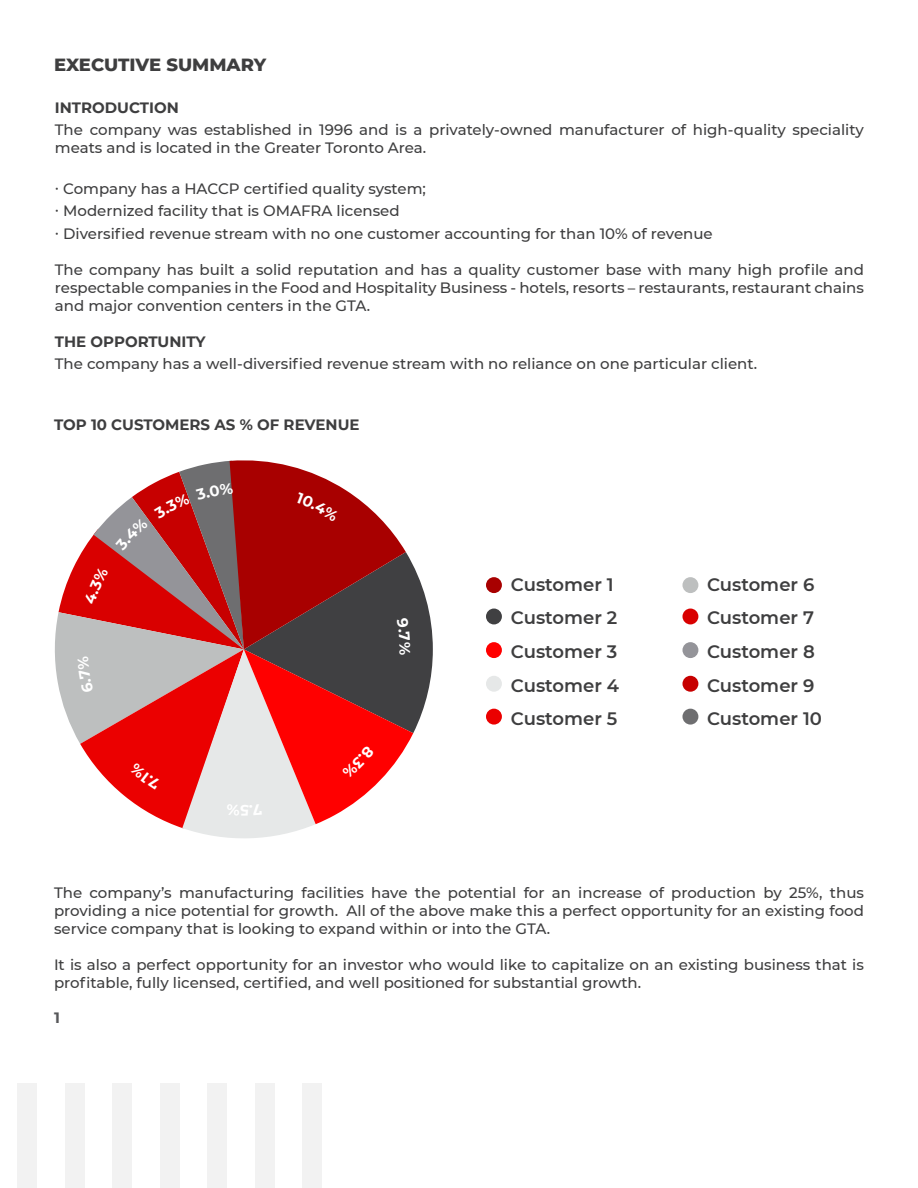
<style>
.page{position:relative;width:918px;height:1188px;background:#fff}
.page>*{position:absolute;margin:0;border:0;box-sizing:border-box;transform-origin:0 0}
.t1{font:600 18px "Montserrat";color:#3e3e3f}
.t2{font:800 18px "Montserrat";color:#3e3e3f}
.t3{font:500 15px/18px "Montserrat";color:#3e3e3f}
.t4{font:700 15px "Montserrat";color:#3e3e3f}
.t5{font:700 15px "Montserrat";color:#fff}
.t6{font:700 15px "Montserrat";color:#57585a}
</style>
<div class="page">
<div style="left:18px;top:1084px;width:19px;height:104px;background:#f2f2f2"></div>
<div style="left:113px;top:1084px;width:19px;height:104px;background:#f2f2f2"></div>
<div style="left:208px;top:1084px;width:19px;height:104px;background:#f2f2f2"></div>
<div style="left:65px;top:1083px;width:19px;height:105px;background:#f2f2f2"></div>
<div style="left:160px;top:1083px;width:19px;height:105px;background:#f2f2f2"></div>
<div style="left:255px;top:1083px;width:19px;height:105px;background:#f2f2f2"></div>
<div style="left:302px;top:1083px;width:19px;height:105px;background:#f2f2f2"></div>
<div style="left:486px;top:577px;width:16px;height:16px;background:#a80000;border-radius:50%"></div>
<div style="left:682px;top:577px;width:16px;height:16px;background:#bdbfbf;border-radius:50%"></div>
<div style="left:486px;top:609px;width:16px;height:15px;background:#404042;border-radius:50%"></div>
<div style="left:682px;top:609px;width:16px;height:15px;background:#d90000;border-radius:50%"></div>
<div style="left:486px;top:642px;width:16px;height:16px;background:#f00;border-radius:50%"></div>
<div style="left:682px;top:642px;width:16px;height:16px;background:#949499;border-radius:50%"></div>
<div style="left:486px;top:676px;width:16px;height:16px;background:#e6e8e8;border-radius:50%"></div>
<div style="left:682px;top:676px;width:16px;height:16px;background:#c70000;border-radius:50%"></div>
<div style="left:486px;top:709px;width:16px;height:16px;background:#eb0000;border-radius:50%"></div>
<div style="left:682px;top:709px;width:16px;height:16px;background:#6e6e70;border-radius:50%"></div>
<svg style="left:54px;top:460px;width:379px;height:378px"></svg>
<p class="t2" style="left:54px;top:52px;width:214px">EXECUTIVE SUMMARY</p>
<p class="t4" style="left:55px;top:97px;width:126px">INTRODUCTION</p>
<p class="t3" style="left:55px;top:121px;width:811px">The company was established in 1996 and is a privately-owned manufacturer of high-quality speciality meats and is located in the Greater Toronto Area.</p>
<p class="t3" style="left:55px;top:179px;width:373px">∙ Company has a HACCP certified quality system;</p>
<p class="t3" style="left:55px;top:202px;width:346px">∙ Modernized facility that is OMAFRA licensed</p>
<p class="t3" style="left:55px;top:224px;width:659px">∙ Diversified revenue stream with no one customer accounting for than 10% of revenue</p>
<p class="t3" style="left:55px;top:260px;width:811px;text-align:justify">The company has built a solid reputation and has a quality customer base with many high profile and respectable companies in the Food and Hospitality Business - hotels, resorts – restaurants, restaurant chains and major convention centers in the GTA.</p>
<p class="t4" style="left:55px;top:331px;width:152px">THE OPPORTUNITY</p>
<p class="t3" style="left:55px;top:355px;width:704px">The company has a well-diversified revenue stream with no reliance on one particular client.</p>
<p class="t4" style="left:54px;top:414px;width:307px">TOP 10 CUSTOMERS AS % OF REVENUE</p>
<p class="t5" style="left:249px;top:821px;width:11px;rotate:180deg">5</p>
<p class="t5" style="left:416px;top:642px;width:15px;rotate:90deg">%</p>
<p class="t1" style="left:511px;top:572px;width:104px">Customer 1</p>
<p class="t1" style="left:707px;top:572px;width:109px">Customer 6</p>
<p class="t1" style="left:511px;top:605px;width:108px">Customer 2</p>
<p class="t1" style="left:707px;top:605px;width:108px">Customer 7</p>
<p class="t1" style="left:511px;top:639px;width:108px">Customer 3</p>
<p class="t1" style="left:707px;top:639px;width:109px">Customer 8</p>
<p class="t1" style="left:511px;top:673px;width:110px">Customer 4</p>
<p class="t1" style="left:707px;top:673px;width:109px">Customer 9</p>
<p class="t1" style="left:511px;top:706px;width:108px">Customer 5</p>
<p class="t1" style="left:707px;top:706px;width:117px">Customer 10</p>
<p class="t3" style="left:54px;top:883px;width:812px;text-align:justify">The company’s manufacturing facilities have the potential for an increase of production by 25%, thus providing a nice potential for growth. All of the above make this a perfect opportunity for an existing food service company that is looking to expand within or into the GTA.</p>
<p class="t3" style="left:54px;top:955px;width:812px">It is also a perfect opportunity for an investor who would like to capitalize on an existing business that is profitable, fully licensed, certified, and well positioned for substantial growth.</p>
<p class="t6" style="left:54px;top:1007px;width:7px">1</p>
</div>
